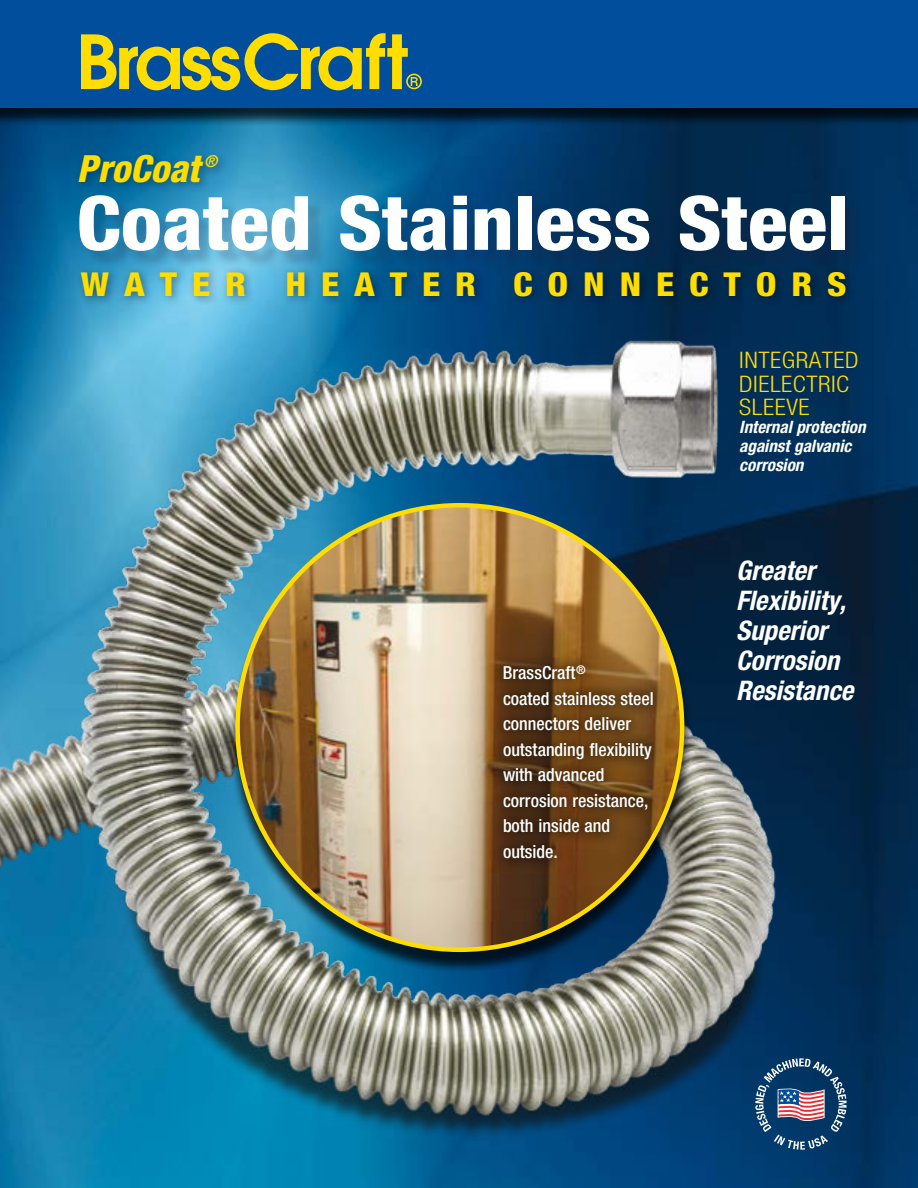
<style>
.page{position:relative;width:918px;height:1188px;background:#fff}
.page>*{position:absolute;margin:0;border:0;box-sizing:border-box;transform-origin:0 0}
.t1{font:800 condensed 75px "Helvetica Neue LT Std";color:#fff;scale:1.1 1}
.t2{font:italic 800 condensed 37.5px "Helvetica Neue LT Std";color:#fd0}
.t3{font:800 condensed 33px "Helvetica Neue LT Std";letter-spacing:.41em;color:#fd0;scale:1.1 1}
.t4{font:italic 700 condensed 27px/30px "Helvetica Neue LT Std";color:#fff}
.t5{font:300 condensed 22.8px/23.2px "Helvetica Neue LT Std";letter-spacing:.02em;color:#fd0;scale:1.1 1}
.t6{font:500 condensed 18px/25.5px "Helvetica Neue LT Std";color:#fff}
.t7{font:italic 700 condensed 17.1px/18.6px "Helvetica Neue LT Std";color:#fff}
.t8{font:italic 500 condensed 16.5px "Helvetica Neue LT Std";color:#fd0}
</style>
<div class="page">
<img style="left:0;top:126px;width:918px;height:1062px">
<div style="left:0;top:0;width:918px;height:126px;background:#000;opacity:.75"></div>
<div style="left:0;top:0;width:918px;height:108px;background:#004e9c"></div>
<svg style="left:81px;top:33px;width:341px;height:57px"></svg>
<div style="left:83px;top:199px;width:779px;height:70px;background:#271d36;opacity:.2"></div>
<img style="left:0;top:300px;width:879px;height:888px">
<div style="left:229px;top:509px;width:465px;height:465px;background:#000;opacity:.75"></div>
<img style="left:233px;top:500px;width:454px;height:454px">
<svg style="left:489px;top:651px;width:178px;height:221px;background:#623e18"></svg>
<div style="left:76px;top:267px;width:780px;height:41px;background:#000;opacity:.4"></div>
<div style="left:75px;top:150px;width:154px;height:42px;background:#000;opacity:.3"></div>
<h2 class="t2" style="left:77px;top:145px;width:124px">ProCoat</h2>
<p class="t8" style="left:204px;top:152px;width:15px">®</p>
<h1 class="t1" style="left:76px;top:177px;width:703px">Coated Stainless Steel</h1>
<h3 class="t3" style="left:81px;top:264px;width:698px">WATER HEATER CONNECTORS</h3>
<p class="t6" style="left:503px;top:660px;width:152px">BrassCraft<sup>®<br></sup>coated stainless steel connectors deliver outstanding flexibility with advanced corrosion resistance, both inside and outside.</p>
<p class="t5" style="left:739px;top:348px;width:110px">INTEGRATED<br>DIELECTRIC<br>SLEEVE</p>
<p class="t7" style="left:739px;top:418px;width:128px">Internal protection against galvanic corrosion</p>
<h3 class="t4" style="left:736px;top:555px;width:119px">Greater<br>Flexibility,<br>Superior<br>Corrosion<br>Resistance</h3>
</div>
